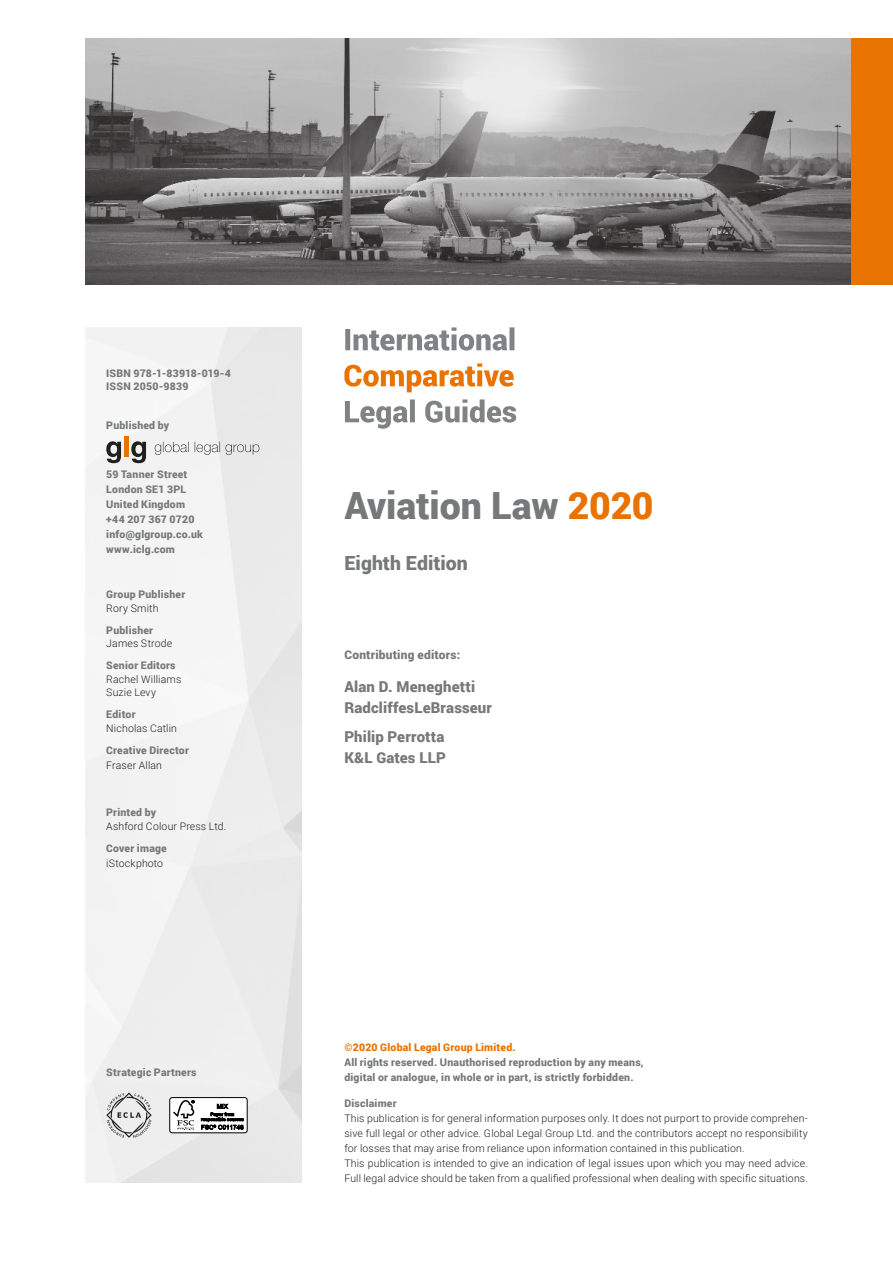
<style>
.page{position:relative;width:893px;height:1263px;background:#fff}
.page>*{position:absolute;margin:0;border:0;box-sizing:border-box;transform-origin:0 0}
.t1{font:900 37.5px "Roboto";letter-spacing:-.005em;color:#76787a}
.t2{font:900 19.5px "Roboto";color:#76787a}
.t3{font:900 15px/21px "Roboto";letter-spacing:.01em;color:#76787a}
.t4{font:900 12px "Roboto";letter-spacing:.015em;color:#76787a}
.t5{font:300 10.5px/15px "Roboto";letter-spacing:.015em;color:#221f1f}
.t6{font:900 10.5px/15px "Roboto";letter-spacing:.02em;color:#76787a}
.t7{font:900 10.5px "Roboto";letter-spacing:.02em;color:#e97301}
.s1{color:#e97301}
</style>
<div class="page">
<div style="left:850px;top:38px;width:43px;height:247px;background:#e97301"></div>
<img style="left:85px;top:38px;width:765px;height:247px">
<img style="left:85px;top:327px;width:217px;height:855px">
<svg style="left:345px;top:399px;width:171px;height:30px"></svg>
<svg style="left:344px;top:363px;width:170px;height:29px"></svg>
<svg style="left:345px;top:327px;width:169px;height:24px"></svg>
<svg style="left:106px;top:1092px;width:46px;height:46px"></svg>
<svg style="left:131px;top:441px;width:128px;height:22px"></svg>
<hr style="left:124px;top:436px;width:4px;height:21px;background:#e97301">
<svg style="left:106px;top:441px;width:15px;height:22px"></svg>
<div style="left:170px;top:1097px;width:77px;height:36px;background:#fff;border-radius:3px"></div>
<div style="left:169px;top:1097px;width:78px;height:36px;border:1px solid #000;border-radius:3px"></div>
<svg style="left:173px;top:1100px;width:21px;height:30px"></svg>
<svg style="left:201px;top:1104px;width:43px;height:25px"></svg>
<p class="t6" style="left:106px;top:367px;width:126px;line-height:13.5px">ISBN 978-1-83918-019-4<br>ISSN 2050-9839</p>
<p class="t6" style="left:106px;top:418px;width:64px">Published by</p>
<p class="t6" style="left:106px;top:466px;width:98px">59 Tanner Street<br>London SE1 3PL<br>United Kingdom +44 207 367 0720 info@glgroup.co.uk www.iclg.com</p>
<p class="t6" style="left:106px;top:588px;width:80px">Group Publisher</p>
<p class="t5" style="left:106px;top:601px;width:54px">Rory Smith</p>
<p class="t6" style="left:106px;top:623px;width:48px">Publisher</p>
<p class="t5" style="left:106px;top:637px;width:68px">James Strode</p>
<p class="t6" style="left:106px;top:659px;width:71px">Senior Editors</p>
<p class="t5" style="left:106px;top:672px;width:76px;line-height:13.5px">Rachel Williams<br>Suzie Levy</p>
<p class="t6" style="left:106px;top:708px;width:31px">Editor</p>
<p class="t5" style="left:106px;top:721px;width:72px">Nicholas Catlin</p>
<p class="t6" style="left:106px;top:743px;width:84px">Creative Director</p>
<p class="t5" style="left:106px;top:758px;width:57px">Fraser Allan</p>
<p class="t6" style="left:106px;top:806px;width:51px">Printed by</p>
<p class="t5" style="left:106px;top:819px;width:122px">Ashford Colour Press Ltd.</p>
<p class="t6" style="left:106px;top:841px;width:62px">Cover image</p>
<p class="t5" style="left:106px;top:856px;width:58px">iStockphoto</p>
<p class="t6" style="left:106px;top:1066px;width:92px">Strategic Partners</p>
<h1 class="t1" style="left:344px;top:490px;width:311px">Aviation Law <span class="s1">2020</span></h1>
<h2 class="t2" style="left:344px;top:555px;width:125px">Eighth Edition</h2>
<p class="t4" style="left:344px;top:649px;width:117px">Contributing editors:</p>
<h3 class="t3" style="left:344px;top:677px;width:149px">Alan D. Meneghetti<br>RadcliffesLeBrasseur</h3>
<h3 class="t3" style="left:344px;top:728px;width:103px">Philip Perrotta<br>K&amp;L Gates LLP</h3>
<p class="t7" style="left:344px;top:1043px;width:173px">©2020 Global Legal Group Limited.</p>
<p class="t6" style="left:344px;top:1055px;width:301px">All rights reserved. Unauthorised reproduction by any means, digital or analogue, in whole or in part, is strictly forbidden.</p>
<p class="t6" style="left:344px;top:1096px;width:54px">Disclaimer</p>
<p class="t5" style="left:344px;top:1111px;width:465px">This publication is for general information purposes only. It does not purport to provide comprehen&shy;sive full legal or other advice. Global Legal Group Ltd. and the contributors accept no responsibility for losses that may arise from reliance upon information contained in this publication.<br>This publication is intended to give an indication of legal issues upon which you may need advice.<br>Full legal advice should be taken from a quali昀椀ed professional when dealing with speci昀椀c situations.</p>
</div>
